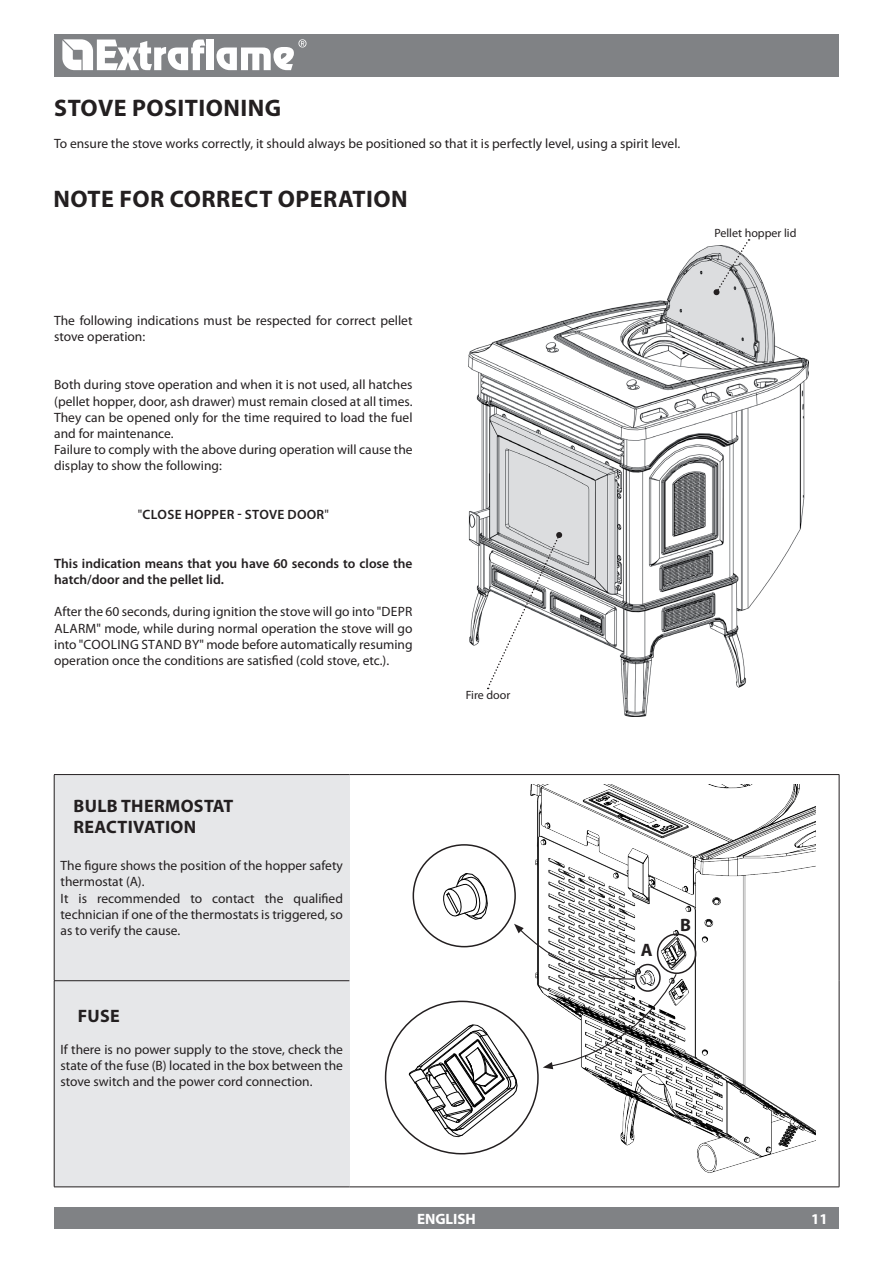
<style>
.page{position:relative;width:893px;height:1263px;background:#fff}
.page>*{position:absolute;margin:0;border:0;box-sizing:border-box;transform-origin:0 0}
.t1{font:700 24px "Myriad Pro";letter-spacing:.02em;color:#231f20}
.t2{font:700 18px "Myriad Pro";letter-spacing:.02em;color:#231f20}
.t3{font:700 15px "Myriad Pro";color:#fff}
.t4{font:13.5px/16.2px "Myriad Pro";color:#231f20}
.t5{font:600 13.5px/16.2px "Myriad Pro";color:#231f20}
.t6{font:600 13.5px "Myriad Pro";letter-spacing:.02em;color:#231f20}
.t7{font:12px "Myriad Pro";color:#231f20}
.s1{font-weight:400}
</style>
<div class="page">
<img style="left:469px;top:246px;width:340px;height:470px">
<svg style="left:486px;top:532px;width:77px;height:157px"></svg>
<svg style="left:713px;top:239px;width:37px;height:57px"></svg>
<img style="left:530px;top:785px;width:285px;height:388px">
<div style="left:657px;top:933px;width:39px;height:41px;border:2px solid #231f20;border-radius:50%"></div>
<svg style="left:384px;top:872px;width:293px;height:282px"></svg>
<div style="left:54px;top:34px;width:785px;height:43px;background:#808285"></div>
<div style="left:54px;top:1208px;width:785px;height:21px;background:#808285"></div>
<svg style="left:62px;top:39px;width:143px;height:31px"></svg>
<div style="left:207px;top:40px;width:7px;height:30px;background:#fff"></div>
<svg style="left:216px;top:39px;width:90px;height:31px"></svg>
<div style="left:445px;top:690px;width:65px;height:10px;background:#fff"></div>
<div style="left:54px;top:774px;width:295px;height:207px;background:#e6e7e9"></div>
<div style="left:54px;top:981px;width:295px;height:206px;background:#e6e7e9"></div>
<hr style="left:54px;top:774px;width:295px;height:1px;background:#231f20">
<hr style="left:54px;top:775px;width:1px;height:205px;background:#231f20">
<hr style="left:349px;top:774px;width:490px;height:1px;background:#231f20">
<hr style="left:839px;top:775px;width:1px;height:206px;background:#231f20">
<hr style="left:54px;top:980px;width:295px;height:1px;background:#231f20">
<hr style="left:54px;top:981px;width:1px;height:206px;background:#231f20">
<hr style="left:839px;top:981px;width:1px;height:206px;background:#231f20">
<hr style="left:54px;top:1186px;width:295px;height:1px;background:#231f20">
<hr style="left:349px;top:1186px;width:490px;height:1px;background:#231f20">
<h1 class="t1" style="left:54px;top:92px;width:185px">STOVE POSITIONING</h1>
<p class="t4" style="left:54px;top:135px;width:628px">To ensure the stove works correctly, it should always be positioned so that it is perfectly level, using a spirit level.</p>
<h1 class="t1" style="left:54px;top:184px;width:270px">NOTE FOR CORRECT OPERATI</h1>
<h1 class="t1" style="left:373px;top:184px;width:33px">ON</h1>
<p class="t4" style="left:54px;top:312px;width:360px">The following indications must be respected for correct pellet stove operation:</p>
<p class="t4" style="left:54px;top:377px;width:360px">Both during stove operation and when it is not used, all hatches (pellet hopper, door, ash drawer) must remain closed at all times.<br>They can be opened only for the time required to load the fuel and for maintenance.<br>Failure to comply with the above during operation will cause the display to show the following:</p>
<p class="t6" style="left:138px;top:506px;width:193px"><span class="s1">"</span>CLOSE HOPPER - STOVE DOOR<span class="s1">"</span></p>
<p class="t5" style="left:54px;top:555px;width:360px">This indication means that you have 60 seconds to close the hatch/door and the pellet lid.</p>
<p class="t4" style="left:54px;top:603px;width:360px;text-align:justify">After the 60 seconds, during ignition the stove will go into "DEPR ALARM" mode, while during normal operation the stove will go into "COOLING STAND BY" mode before automatically resuming operation once the conditions are satisfied (cold stove, etc.).</p>
<h2 class="t2" style="left:74px;top:794px;width:60px">BULB THER</h2>
<h2 class="t2" style="left:165px;top:794px;width:50px">MOSTAT</h2>
<h2 class="t2" style="left:74px;top:815px;width:11px">REACTIVATI</h2>
<h2 class="t2" style="left:170px;top:815px;width:25px">ON</h2>
<p class="t4" style="left:61px;top:857px;width:284px">The figure shows the position of the hopper safety thermostat (A).<br>It is recommended to contact the qualified technician if one of the thermostats is triggered, so as to verify the cause.</p>
<h2 class="t2" style="left:78px;top:1004px;width:42px">FUSE</h2>
<p class="t4" style="left:61px;top:1041px;width:284px;text-align:justify">If there is no power supply to the stove, check the state of the fuse (B) located in the box between the stove switch and the power cord connection.</p>
<p class="t7" style="left:466px;top:687px;width:46px">Fire door</p>
<p class="t7" style="left:714px;top:226px;width:84px">Pellet hopper lid</p>
<h2 class="t2" style="left:641px;top:939px;width:13px">A</h2>
<h2 class="t2" style="left:680px;top:913px;width:12px">B</h2>
<p class="t3" style="left:417px;top:1209px;width:60px">ENGLISH</p>
<p class="t3" style="left:811px;top:1209px;width:18px">11</p>
</div>
